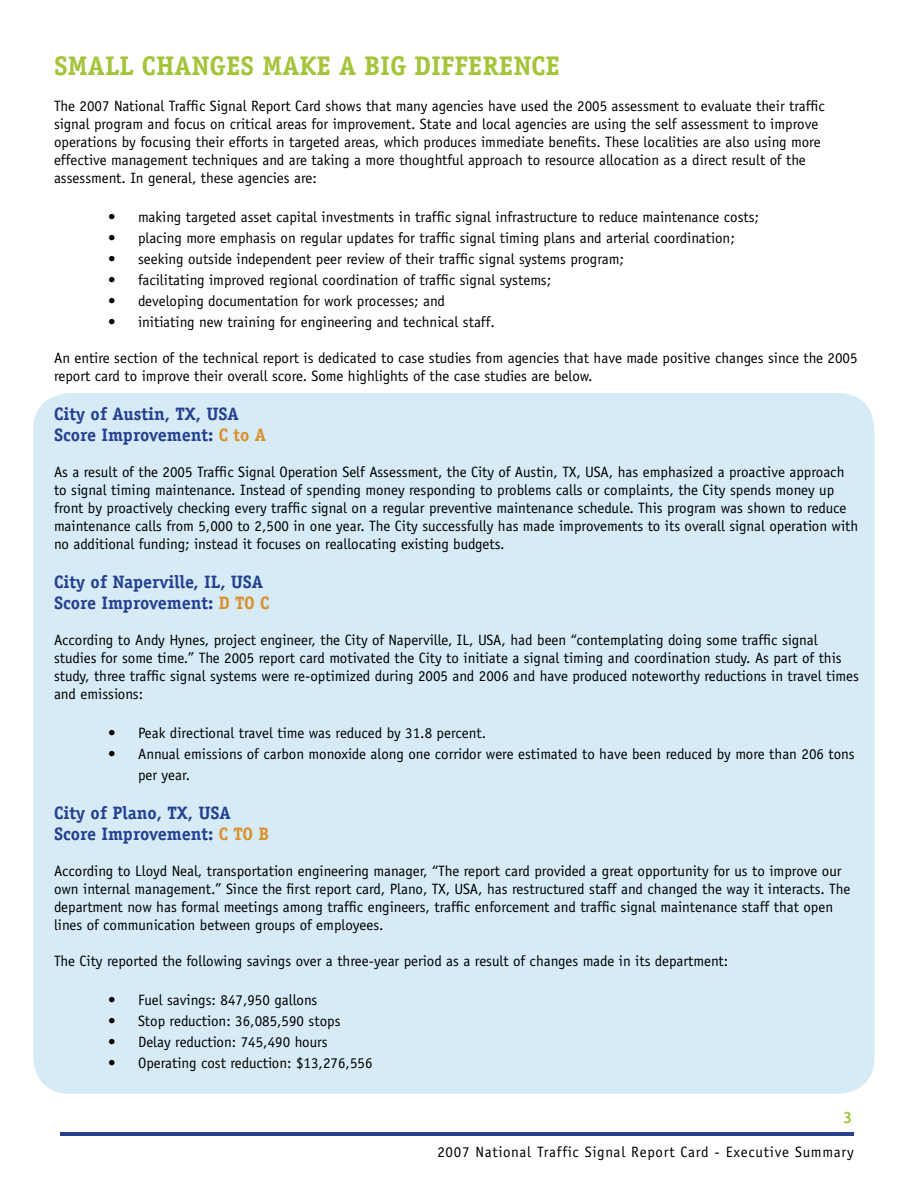
<style>
.page{position:relative;width:918px;height:1188px;background:#fff}
.page>*{position:absolute;margin:0;border:0;box-sizing:border-box;transform-origin:0 0}
.t1{font:700 27px "Officina Serif";color:#a4c43a}
.t2{font:700 18px/21px "Officina Serif";color:#24408f}
.t3{font:15px/18px "Officina Sans";color:#000}
.t4{font:15px "Officina Sans";letter-spacing:.05em;color:#000}
.s1{color:#d99029}
</style>
<div class="page">
<hr style="left:60px;top:1133px;width:793px;height:3px;background:#24408f">
<div style="left:33px;top:393px;width:841px;height:701px;background:#d6ebf6;border-radius:36px"></div>
<h1 class="t1" style="left:54px;top:49px;width:508px">SMALL CHANGES MAKE A BIG DIFFERENCE</h1>
<p class="t3" style="left:54px;top:97px;width:773px">The 2007 National Traffic Signal Report Card shows that many agencies have used the 2005 assessment to evaluate their traffic signal program and focus on critical areas for improvement. State and local agencies are using the self assessment to improve operations by focusing their efforts in targeted areas, which produces immediate benefits. These localities are also using more effective management techniques and are taking a more thoughtful approach to resource allocation as a direct result of the assessment. In general, these agencies are:</p>
<p class="t3" style="left:108px;top:208px;width:653px">• making targeted asset capital investments in traffic signal infrastructure to reduce maintenance costs;</p>
<p class="t3" style="left:108px;top:229px;width:628px">• placing more emphasis on regular updates for traffic signal timing plans and arterial coordination;</p>
<p class="t3" style="left:108px;top:250px;width:518px">• seeking outside independent peer review of their traffic signal systems program;</p>
<p class="t3" style="left:108px;top:271px;width:445px">• facilitating improved regional coordination of traffic signal systems;</p>
<p class="t3" style="left:108px;top:292px;width:339px">• developing documentation for work processes; and</p>
<p class="t3" style="left:108px;top:313px;width:388px">• initiating new training for engineering and technical staff.</p>
<p class="t3" style="left:54px;top:349px;width:805px">An entire section of the technical report is dedicated to case studies from agencies that have made positive changes since the 2005 report card to improve their overall score. Some highlights of the case studies are below.</p>
<p class="t2" style="left:54px;top:403px;width:214px">City of Austin, TX, USA<br>Score Improvement: <span class="s1">C to A</span></p>
<p class="t3" style="left:54px;top:463px;width:806px">As a result of the 2005 Traffic Signal Operation Self Assessment, the City of Austin, TX, USA, has emphasized a proactive approach to signal timing maintenance. Instead of spending money responding to problems calls or complaints, the City spends money up front by proactively checking every traffic signal on a regular preventive maintenance schedule. This program was shown to reduce maintenance calls from 5,000 to 2,500 in one year. The City successfully has made improvements to its overall signal operation with no additional funding; instead it focuses on reallocating existing budgets.</p>
<p class="t2" style="left:54px;top:571px;width:217px">City of Naperville, IL, USA<br>Score Improvement: <span class="s1">D TO C</span></p>
<p class="t3" style="left:54px;top:631px;width:806px">According to Andy Hynes, project engineer, the City of Naperville, IL, USA, had been “contemplating doing some traffic signal studies for some time.” The 2005 report card motivated the City to initiate a signal timing and coordination study. As part of this study, three traffic signal systems were re-optimized during 2005 and 2006 and have produced noteworthy reductions in travel times and emissions:</p>
<p class="t3" style="left:108px;top:724px;width:380px">• Peak directional travel time was reduced by 31.8 percent.</p>
<p class="t3" style="left:138px;top:744px;width:718px;line-height:21px;text-indent:-30px">• Annual emissions of carbon monoxide along one corridor were estimated to have been reduced by more than 206 tons per year.</p>
<p class="t2" style="left:54px;top:802px;width:217px">City of Plano, TX, USA<br>Score Improvement: <span class="s1">C TO B</span></p>
<p class="t3" style="left:54px;top:862px;width:798px">According to Lloyd Neal, transportation engineering manager, “The report card provided a great opportunity for us to improve our own internal management.” Since the first report card, Plano, TX, USA, has restructured staff and changed the way it interacts. The department now has formal meetings among traffic engineers, traffic enforcement and traffic signal maintenance staff that open lines of communication between groups of employees.</p>
<p class="t3" style="left:54px;top:952px;width:676px">The City reported the following savings over a three-year period as a result of changes made in its department:</p>
<p class="t3" style="left:108px;top:991px;width:211px">• Fuel savings: 847,950 gallons</p>
<p class="t3" style="left:108px;top:1012px;width:234px">• Stop reduction: 36,085,590 stops</p>
<p class="t3" style="left:108px;top:1033px;width:221px">• Delay reduction: 745,490 hours</p>
<p class="t3" style="left:108px;top:1054px;width:266px">• Operating cost reduction: $13,276,556</p>
<p class="t4" style="left:437px;top:1143px;width:418px">2007 National Traffic Signal Report Card - Executive Summary</p>
</div>
